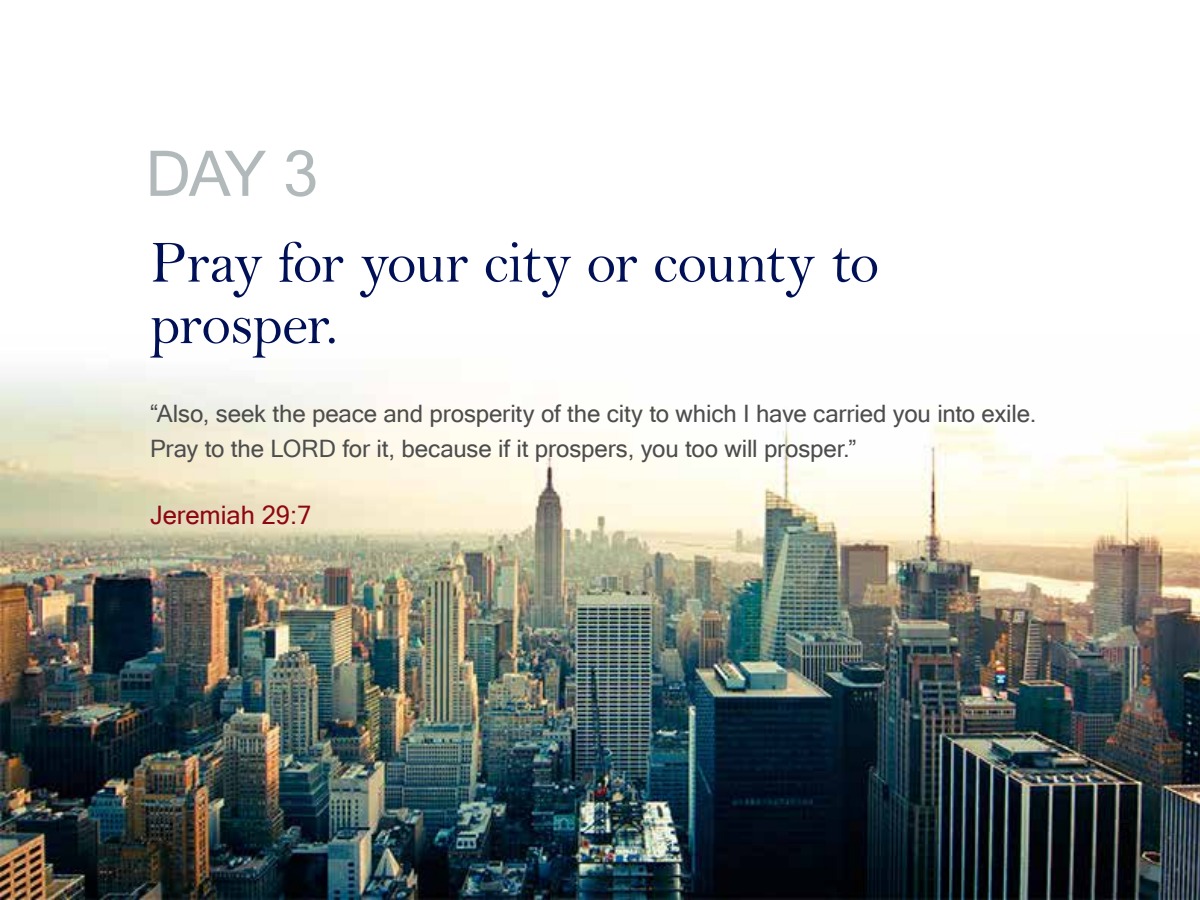
<style>
.page{position:relative;width:1200px;height:900px;background:#fff}
.page>*{position:absolute;margin:0;border:0;box-sizing:border-box;transform-origin:0 0}
.t1{font:63px "Microsoft Sans Serif";color:#b1b9ba}
.t2{font:60px/61.5px "Bell";letter-spacing:-.02em;color:#001057}
.t3{font:25.5px "Microsoft Sans Serif";color:#8e0710}
.t4{font:24px/34.5px "Microsoft Sans Serif";letter-spacing:-.005em;color:#4d4d4d}
</style>
<div class="page">
<img style="left:0;top:377px;width:1200px;height:523px">
<h1 class="t1" style="left:146px;top:138px;width:174px">DAY 3</h1>
<h2 class="t2" style="left:150px;top:232px;width:731px">Pray for your city or county to prosper.</h2>
<p class="t4" style="left:150px;top:397px;width:888px">“Also, seek the peace and prosperity of the city to which I have carried you into exile.<br>Pray to the LORD for it, because if it prospers, you too will prosper.”</p>
<p class="t3" style="left:150px;top:501px;width:163px">Jeremiah 29:7</p>
</div>
